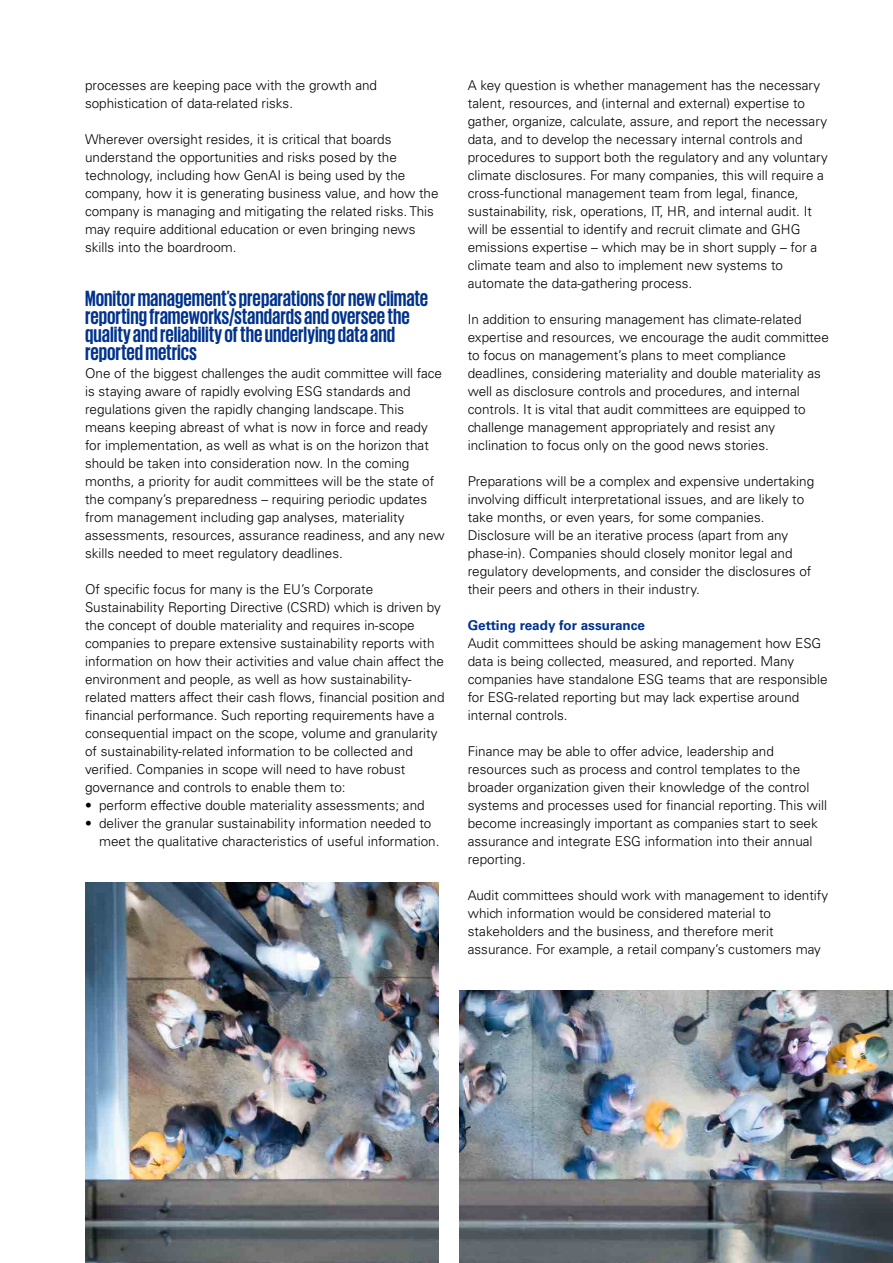
<style>
.page{position:relative;width:893px;height:1263px;background:#fff}
.page>*{position:absolute;margin:0;border:0;box-sizing:border-box;transform-origin:0 0}
.t1{font:700 22.5px/18px "KPMG";color:#00338d}
.t2{font:300 13.5px/18px "Univers LT Std";color:#000}
.t3{font:700 13.5px "Univers LT Std";color:#00338d}
</style>
<div class="page">
<img style="left:85px;top:882px;width:353px;height:381px">
<img style="left:460px;top:990px;width:433px;height:273px">
<p class="t2" style="left:85px;top:76px;width:294px">processes are keeping pace with the growth and sophistication of data-related risks.</p>
<p class="t2" style="left:85px;top:130px;width:355px">Wherever oversight resides, it is critical that boards understand the opportunities and risks posed by the technology, including how GenAI is being used by the company, how it is generating business value, and how the company is managing and mitigating the related risks. This may require additional education or even bringing news skills into the boardroom.</p>
<h1 class="t1" style="left:85px;top:289px;width:345px">Monitor management’s preparations for new climate reporting frameworks/standards and oversee the quality and reliability of the underlying data and reported metrics</h1>
<p class="t2" style="left:85px;top:364px;width:361px">One of the biggest challenges the audit committee will face is staying aware of rapidly evolving ESG standards and regulations given the rapidly changing landscape. This means keeping abreast of what is now in force and ready for implementation, as well as what is on the horizon that should be taken into consideration now. In the coming months, a priority for audit committees will be the state of the company’s preparedness – requiring periodic updates from management including gap analyses, materiality assessments, resources, assurance readiness, and any new skills needed to meet regulatory deadlines.</p>
<p class="t2" style="left:85px;top:580px;width:361px">Of specific focus for many is the EU’s Corporate Sustainability Reporting Directive (CSRD) which is driven by the concept of double materiality and requires in-scope companies to prepare extensive sustainability reports with information on how their activities and value chain affect the environment and people, as well as how sustainability&shy;related matters affect their cash flows, financial position and financial performance. Such reporting requirements have a consequential impact on the scope, volume and granularity of sustainability-related information to be collected and verified. Companies in scope will need to have robust governance and controls to enable them to:</p>
<p class="t2" style="left:85px;top:796px;width:341px">• perform effective double materiality assessments; and</p>
<p class="t2" style="left:99px;top:814px;width:342px;text-indent:-14px">• deliver the granular sustainability information needed to meet the qualitative characteristics of useful information.</p>
<p class="t2" style="left:468px;top:76px;width:362px">A key question is whether management has the necessary talent, resources, and (internal and external) expertise to gather, organize, calculate, assure, and report the necessary data, and to develop the necessary internal controls and procedures to support both the regulatory and any voluntary climate disclosures. For many companies, this will require a cross-functional management team from legal, finance, sustainability, risk, operations, IT, HR, and internal audit. It will be essential to identify and recruit climate and GHG emissions expertise – which may be in short supply – for a climate team and also to implement new systems to automate the data-gathering process.</p>
<p class="t2" style="left:468px;top:310px;width:363px">In addition to ensuring management has climate-related expertise and resources, we encourage the audit committee to focus on management’s plans to meet compliance deadlines, considering materiality and double materiality as well as disclosure controls and procedures, and internal controls. It is vital that audit committees are equipped to challenge management appropriately and resist any inclination to focus only on the good news stories.</p>
<p class="t2" style="left:468px;top:472px;width:348px">Preparations will be a complex and expensive undertaking involving difficult interpretational issues, and are likely to take months, or even years, for some companies.<br>Disclosure will be an iterative process (apart from any phase-in). Companies should closely monitor legal and regulatory developments, and consider the disclosures of their peers and others in their industry.</p>
<p class="t3" style="left:468px;top:617px;width:179px">Getting ready for assurance</p>
<p class="t2" style="left:468px;top:634px;width:361px">Audit committees should be asking management how ESG data is being collected, measured, and reported. Many companies have standalone ESG teams that are responsible for ESG-related reporting but may lack expertise around internal controls.</p>
<p class="t2" style="left:468px;top:742px;width:361px">Finance may be able to offer advice, leadership and resources such as process and control templates to the broader organization given their knowledge of the control systems and processes used for financial reporting. This will become increasingly important as companies start to seek assurance and integrate ESG information into their annual reporting.</p>
<p class="t2" style="left:468px;top:886px;width:362px">Audit committees should work with management to identify which information would be considered material to stakeholders and the business, and therefore merit assurance. For example, a retail company’s customers may</p>
</div>
